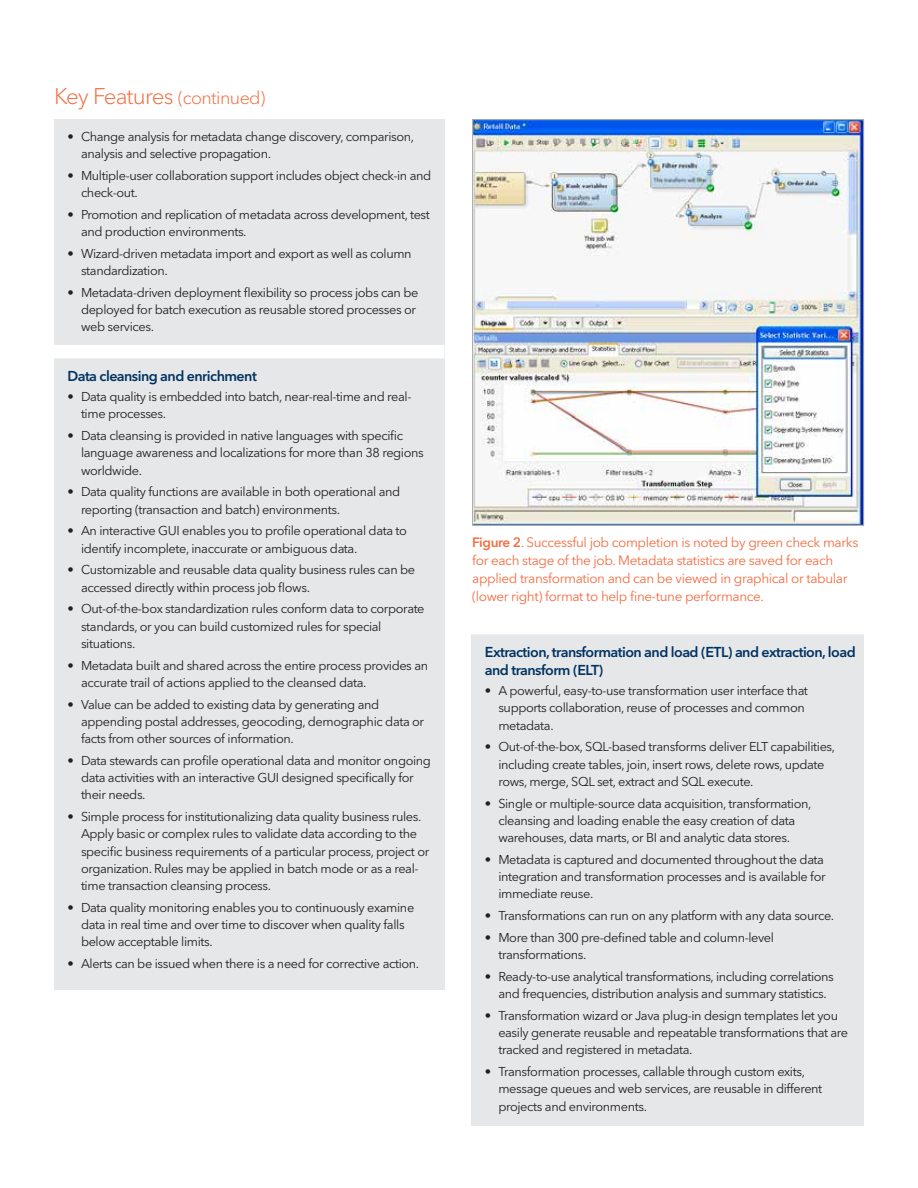
<style>
.page{position:relative;width:918px;height:1188px;background:#fff}
.page>*{position:absolute;margin:0;border:0;box-sizing:border-box;transform-origin:0 0}
.t1{font:300 22.5px "Avenir Next W1 G";letter-spacing:-.04em;color:#f36e42}
.t2{font:600 14.25px/18px "Avenir Next W1 G";letter-spacing:-.04em;color:#003261}
.t3{font:13.5px/18px "Avenir Next W1 G";letter-spacing:-.025em;color:#f36e42}
.t4{font:12.75px/17.2px "Avenir Next W1 G";letter-spacing:-.03em;color:#231f20}
.s1{font-size:18px}
.s2{font-weight:600}
</style>
<div class="page">
<div style="left:471px;top:634px;width:393px;height:29px;background:#e6e7e8"></div>
<div style="left:54px;top:119px;width:390px;height:871px;background:#e6e7e8"></div>
<div style="left:54px;top:345px;width:390px;height:13px;background:#fff"></div>
<div style="left:471px;top:646px;width:393px;height:480px;background:#e6e7e8"></div>
<img style="left:474px;top:121px;width:388px;height:403px">
<h1 class="t1" style="left:54px;top:82px;width:213px">Key Features <span class="s1">(continued)</span></h1>
<p class="t4" style="left:81px;top:128px;width:335px;text-indent:-14px">• Change analysis for metadata change discovery, comparison, analysis and selective propagation.</p>
<p class="t4" style="left:81px;top:167px;width:352px;text-indent:-14px">• Multiple-user collaboration support includes object check-in and check-out.</p>
<p class="t4" style="left:81px;top:206px;width:350px;text-indent:-14px">• Promotion and replication of metadata across development, test and production environments.</p>
<p class="t4" style="left:81px;top:245px;width:332px;text-indent:-14px">• Wizard-driven metadata import and export as well as column standardization.</p>
<p class="t4" style="left:81px;top:284px;width:339px;text-indent:-14px">• Metadata-driven deployment flexibility so process jobs can be deployed for batch execution as reusable stored processes or web services.</p>
<p class="t2" style="left:68px;top:367px;width:191px">Data cleansing and enrichment</p>
<p class="t4" style="left:81px;top:388px;width:332px;text-indent:-14px">• Data quality is embedded into batch, near-real-time and real&shy;time processes.</p>
<p class="t4" style="left:81px;top:427px;width:344px;text-indent:-14px">• Data cleansing is provided in native languages with specific language awareness and localizations for more than 38 regions worldwide.</p>
<p class="t4" style="left:81px;top:483px;width:321px;text-indent:-14px">• Data quality functions are available in both operational and reporting (transaction and batch) environments.</p>
<p class="t4" style="left:81px;top:522px;width:328px;text-indent:-14px">• An interactive GUI enables you to profile operational data to identify incomplete, inaccurate or ambiguous data.</p>
<p class="t4" style="left:81px;top:561px;width:336px;text-indent:-14px">• Customizable and reusable data quality business rules can be accessed directly within process job flows.</p>
<p class="t4" style="left:81px;top:600px;width:345px;text-indent:-14px">• Out-of-the-box standardization rules conform data to corporate standards, or you can build customized rules for special situations.</p>
<p class="t4" style="left:81px;top:657px;width:349px;text-indent:-14px">• Metadata built and shared across the entire process provides an accurate trail of actions applied to the cleansed data.</p>
<p class="t4" style="left:81px;top:696px;width:345px;text-indent:-14px">• Value can be added to existing data by generating and appending postal addresses, geocoding, demographic data or facts from other sources of information.</p>
<p class="t4" style="left:81px;top:752px;width:351px;text-indent:-14px">• Data stewards can profile operational data and monitor ongoing data activities with an interactive GUI designed specifically for their needs.</p>
<p class="t4" style="left:81px;top:808px;width:350px;text-indent:-14px">• Simple process for institutionalizing data quality business rules.<br>Apply basic or complex rules to validate data according to the specific business requirements of a particular process, project or organization. Rules may be applied in batch mode or as a real&shy;time transaction cleansing process.</p>
<p class="t4" style="left:81px;top:899px;width:335px;text-indent:-14px">• Data quality monitoring enables you to continuously examine data in real time and over time to discover when quality falls below acceptable limits.</p>
<p class="t4" style="left:68px;top:955px;width:353px">• Alerts can be issued when there is a need for corrective action.</p>
<p class="t3" style="left:472px;top:533px;width:388px"><span class="s2">Figure 2</span>. Successful job completion is noted by green check marks for each stage of the job. Metadata statistics are saved for each applied transformation and can be viewed in graphical or tabular (lower right) format to help fine-tune performance.</p>
<p class="t2" style="left:485px;top:643px;width:372px">Extraction, transformation and load (ETL) and extraction, load and transform (ELT)</p>
<p class="t4" style="left:498px;top:682px;width:311px;text-indent:-14px">• A powerful, easy-to-use transformation user interface that supports collaboration, reuse of processes and common metadata.</p>
<p class="t4" style="left:498px;top:738px;width:338px;text-indent:-14px">• Out-of-the-box, SQL-based transforms deliver ELT capabilities, including create tables, join, insert rows, delete rows, update rows, merge, SQL set, extract and SQL execute.</p>
<p class="t4" style="left:498px;top:795px;width:315px;text-indent:-14px">• Single or multiple-source data acquisition, transformation, cleansing and loading enable the easy creation of data warehouses, data marts, or BI and analytic data stores.</p>
<p class="t4" style="left:498px;top:851px;width:329px;text-indent:-14px">• Metadata is captured and documented throughout the data integration and transformation processes and is available for immediate reuse.</p>
<p class="t4" style="left:485px;top:907px;width:351px">• Transformations can run on any platform with any data source.</p>
<p class="t4" style="left:498px;top:929px;width:277px;text-indent:-14px">• More than 300 pre-defined table and column-level transformations.</p>
<p class="t4" style="left:485px;top:968px;width:351px;text-align:center">• Ready-to-use analytical transformations, including correlations and frequencies, distribution analysis and summary statistics.</p>
<p class="t4" style="left:498px;top:1007px;width:351px;text-indent:-14px">• Transformation wizard or Java plug-in design templates let you easily generate reusable and repeatable transformations that are tracked and registered in metadata.</p>
<p class="t4" style="left:498px;top:1063px;width:325px;text-indent:-14px">• Transformation processes, callable through custom exits, message queues and web services, are reusable in different projects and environments.</p>
</div>
